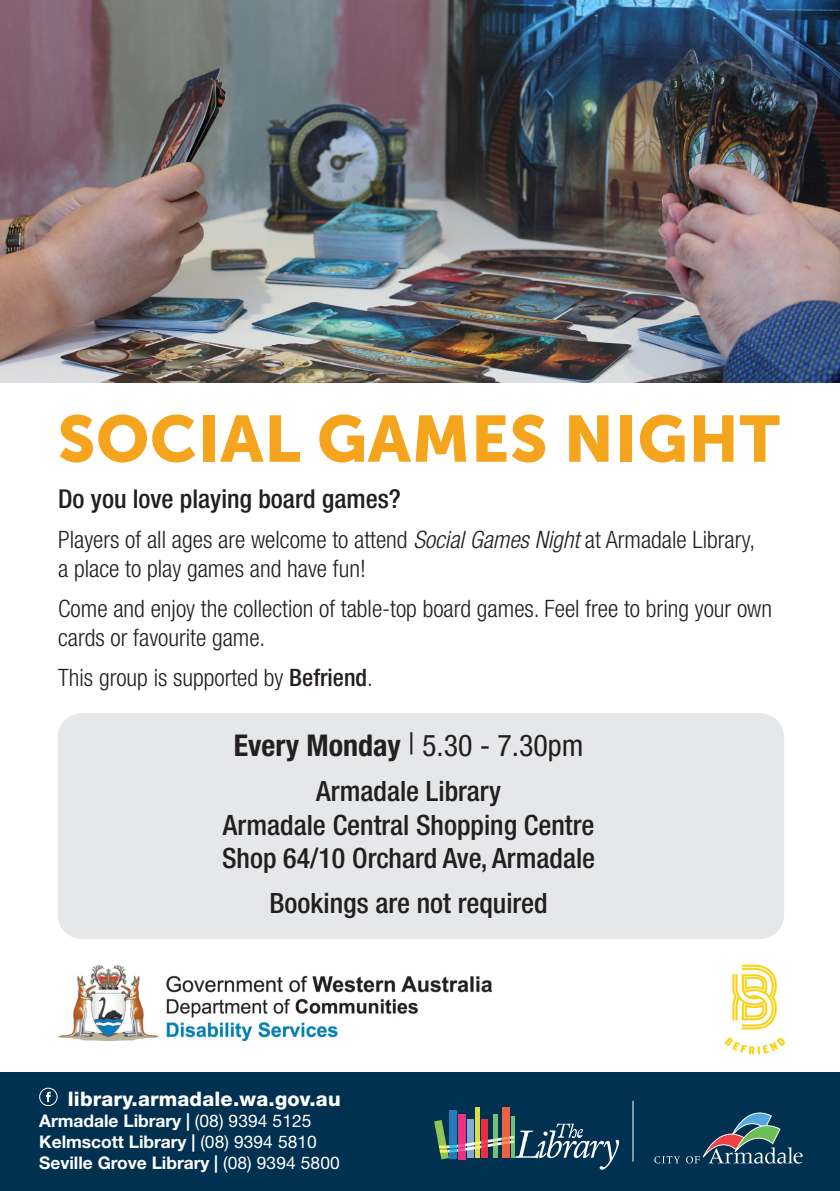
<style>
.page{position:relative;width:840px;height:1191px;background:#fff}
.page>*{position:absolute;margin:0;border:0;box-sizing:border-box;transform-origin:0 0}
.t1{font:65px "Museo Sans 900";letter-spacing:.01em;color:#f5a41d}
.t2{font:condensed 30px "Helvetica Neue LT Std";color:#231f20}
.t3{font:500 condensed 28px/33.6px "Helvetica Neue LT Std";color:#231f20;text-align:center}
.t4{font:500 condensed 26px "Helvetica Neue LT Std";color:#231f20}
.t5{font:300 condensed 24px/28.8px "Helvetica Neue LT Std";color:#231f20}
.t6{font:800 20px "Helvetica Neue LT Std";letter-spacing:.01em;color:#fff}
.t7{font:700 17.4px "Helvetica Neue LT Std";color:#fff}
.s1{font-style:italic}
.s2{font-weight:500}
.s3{font-weight:700}
.s4{font-weight:400}
</style>
<div class="page">
<img style="left:0;top:0;width:839px;height:382px">
<div style="left:58px;top:713px;width:725px;height:226px;background:#e6e7e9;border-radius:24px"></div>
<div style="left:0;top:1072px;width:839px;height:119px;background:#003151"></div>
<div style="left:39px;top:1087px;width:18px;height:19px;border:1px solid #fff;border-radius:50%"></div>
<svg style="left:46px;top:1091px;width:5px;height:11px"></svg>
<svg style="left:654px;top:1156px;width:25px;height:7px"></svg>
<svg style="left:686px;top:1112px;width:116px;height:51px"></svg>
<hr style="left:475px;top:1106px;width:4px;height:51px;background:#d9df4c">
<div style="left:481px;top:1119px;width:6px;height:38px;background:#ea303f"></div>
<div style="left:449px;top:1110px;width:7px;height:49px;background:#2779ba"></div>
<div style="left:457px;top:1114px;width:8px;height:45px;background:#ea3380"></div>
<div style="left:467px;top:1119px;width:6px;height:38px;background:#82aad6"></div>
<div style="left:501px;top:1106px;width:8px;height:51px;background:#ed6240"></div>
<div style="left:492px;top:1113px;width:5px;height:44px;background:#72c178"></div>
<svg style="left:511px;top:1116px;width:3px;height:4px"></svg>
<svg style="left:434px;top:1120px;width:185px;height:49px"></svg>
<hr style="left:632px;top:1100px;width:1px;height:61px;background:#fff">
<img style="left:724px;top:964px;width:61px;height:92px">
<img style="left:58px;top:965px;width:433px;height:75px">
<p class="t1" style="left:58px;top:402px;width:723px">SOCIAL GAMES NIGHT</p>
<p class="t4" style="left:58px;top:483px;width:344px">Do you love playing board games?</p>
<p class="t5" style="left:58px;top:525px;width:698px">Players of all ages are welcome to attend <span class="s1">Social Games Night</span> at Armadale Library,</p>
<p class="t5" style="left:58px;top:553px;width:309px">a place to play games and have fun!</p>
<p class="t5" style="left:58px;top:594px;width:715px">Come and enjoy the collection of table-top board games. Feel free to bring your own cards or favourite game.</p>
<p class="t5" style="left:58px;top:662px;width:316px">This group is supported by <span class="s2">Befriend</span>.</p>
<p class="t2" style="left:233px;top:728px;width:351px"><span class="s3">Every Monday</span> | 5.30 - 7.30pm</p>
<p class="t3" style="left:222px;top:774px;width:374px">Armadale Library<br>Armadale Central Shopping Centre<br>Shop 64/10 Orchard Ave, Armadale</p>
<p class="t3" style="left:269px;top:886px;width:279px">Bookings are not required</p>
<p class="t6" style="left:68px;top:1087px;width:274px">library.armadale.wa.gov.au</p>
<p class="t7" style="left:39px;top:1110px;width:273px">Armadale Library | <span class="s4">(08) 9394 5125</span></p>
<p class="t7" style="left:39px;top:1131px;width:279px">Kelmscott Library | <span class="s4">(08) 9394 5810</span></p>
<p class="t7" style="left:39px;top:1151px;width:302px">Seville Grove Library | <span class="s4">(08) 9394 5800</span></p>
</div>
